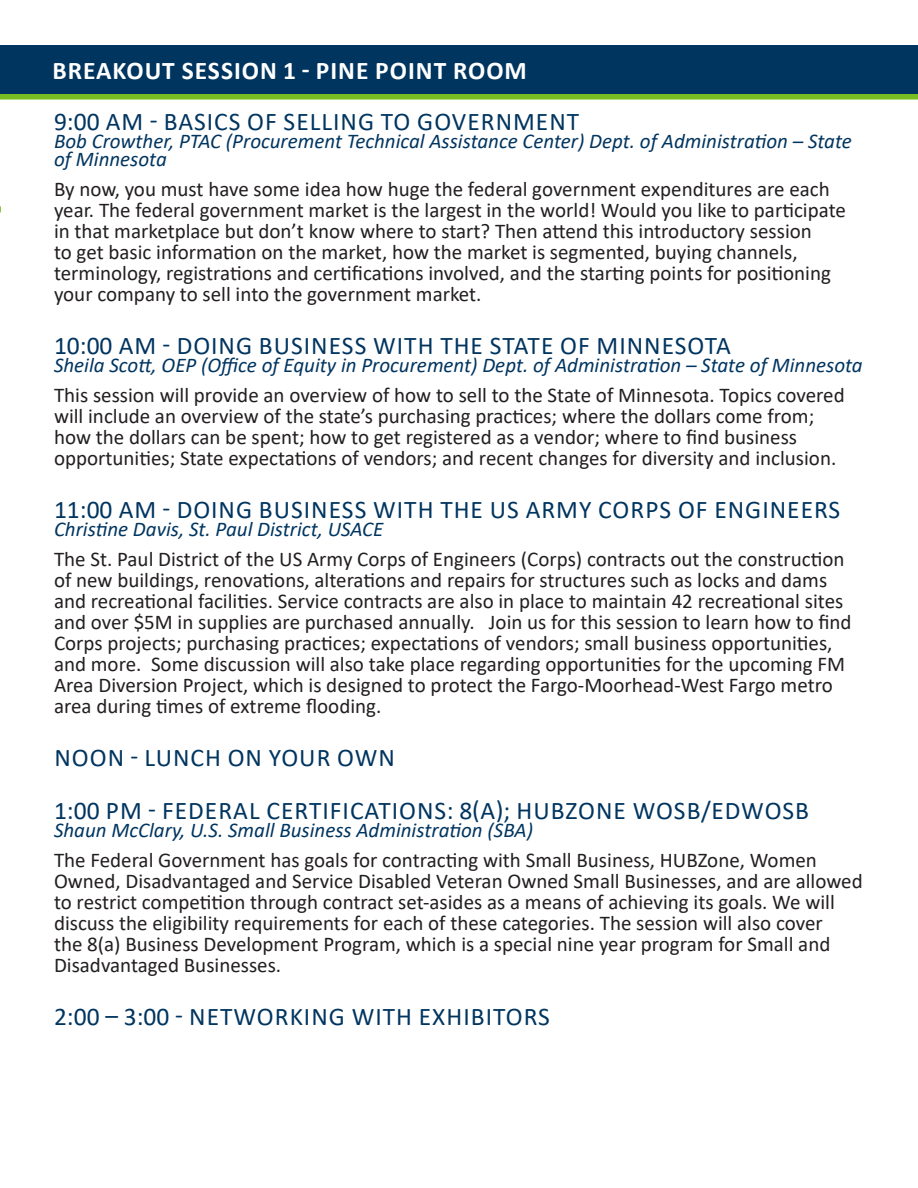
<style>
.page{position:relative;width:918px;height:1188px;background:#fff}
.page>*{position:absolute;margin:0;border:0;box-sizing:border-box;transform-origin:0 0}
.Heading{font:25.5px "Calibri";letter-spacing:.04em;color:#003560}
.t1{font:700 25.5px "Calibri";letter-spacing:.04em;color:#fff}
.Session_Description{font:21px/21px "Calibri";color:#231f20}
.Presenter{font:italic 21px/18px "Calibri";color:#003560}
</style>
<div class="page">
<div style="left:0;top:94px;width:918px;height:6px;background:#78be21"></div>
<div style="left:0;top:45px;width:918px;height:49px;background:#003560"></div>
<p class="t1" style="left:52px;top:53px;width:476px">BREAKOUT SESSION 1 - PINE POINT ROOM</p>
<p class="Heading" style="left:54px;top:104px;width:527px">9:00 AM - BASICS OF SELLING TO GOVERNMENT</p>
<p class="Presenter" style="left:54px;top:131px;width:799px">Bob Crowther, PTAC (Procurement Technical Assistance Center) Dept. of Administration – State of Minnesota</p>
<p class="Session_Description" style="left:54px;top:178px;width:793px">By now, you must have some idea how huge the federal government expenditures are each year. The federal government market is the largest in the world! Would you like to participate in that marketplace but don’t know where to start? Then attend this introductory session<br>to get basic information on the market, how the market is segmented, buying channels, terminology, registrations and certifications involved, and the starting points for positioning your company to sell into the government market.</p>
<p class="Heading" style="left:54px;top:328px;width:679px">10:00 AM - DOING BUSINESS WITH THE STATE OF MINNESOTA</p>
<p class="Presenter" style="left:54px;top:355px;width:810px">Sheila Scott, OEP (Office of Equity in Procurement) Dept. of Administration – State of Minnesota</p>
<p class="Session_Description" style="left:54px;top:384px;width:792px">This session will provide an overview of how to sell to the State of Minnesota. Topics covered will include an overview of the state’s purchasing practices; where the dollars come from; how the dollars can be spent; how to get registered as a vendor; where to find business opportunities; State expectations of vendors; and recent changes for diversity and inclusion.</p>
<p class="Heading" style="left:54px;top:492px;width:788px">11:00 AM - DOING BUSINESS WITH THE US ARMY CORPS OF ENGINEERS</p>
<p class="Presenter" style="left:54px;top:519px;width:331px">Christine Davis, St. Paul District, USACE</p>
<p class="Session_Description" style="left:54px;top:548px;width:799px">The St. Paul District of the US Army Corps of Engineers (Corps) contracts out the construction of new buildings, renovations, alterations and repairs for structures such as locks and dams and recreational facilities. Service contracts are also in place to maintain 42 recreational sites and over $5M in supplies are purchased annually. Join us for this session to learn how to find Corps projects; purchasing practices; expectations of vendors; small business opportunities, and more. Some discussion will also take place regarding opportunities for the upcoming FM Area Diversion Project, which is designed to protect the Fargo-Moorhead-West Fargo metro area during times of extreme flooding.</p>
<p class="Heading" style="left:54px;top:740px;width:342px">NOON - LUNCH ON YOUR OWN</p>
<p class="Heading" style="left:54px;top:793px;width:757px">1:00 PM - FEDERAL CERTIFICATIONS: 8(A); HUBZONE WOSB/EDWOSB</p>
<p class="Presenter" style="left:54px;top:820px;width:481px">Shaun McClary, U.S. Small Business Administration (SBA)</p>
<p class="Session_Description" style="left:54px;top:849px;width:810px">The Federal Government has goals for contracting with Small Business, HUBZone, Women Owned, Disadvantaged and Service Disabled Veteran Owned Small Businesses, and are allowed to restrict competition through contract set-asides as a means of achieving its goals. We will discuss the eligibility requirements for each of these categories. The session will also cover<br>the 8(a) Business Development Program, which is a special nine year program for Small and Disadvantaged Businesses.</p>
<p class="Heading" style="left:54px;top:999px;width:497px">2:00 – 3:00 - NETWORKING WITH EXHIBITORS</p>
</div>
